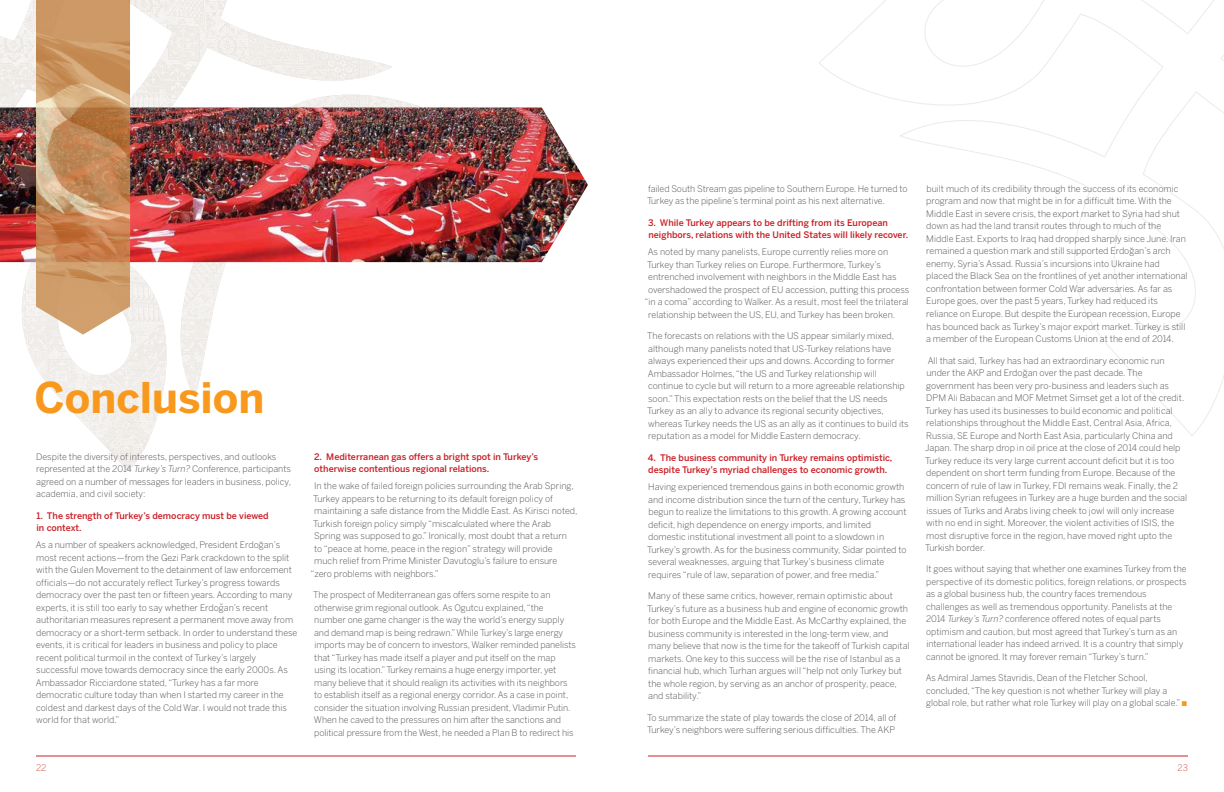
<style>
.page{position:relative;width:1224px;height:792px;background:#fff}
.page>*{position:absolute;margin:0;border:0;box-sizing:border-box;transform-origin:0 0}
.t1{font:700 42px "Benton Sans";color:#f8991d}
.t2{font:300 9px/12.5px "Benton Sans";color:#4d4d4f}
.t3{font:500 9px/12.5px "Benton Sans";color:#cb2027}
.t4{font:300 9px "Benton Sans";color:#d14a38}
.s1{font-style:italic}
.s2{color:#f8991d}
</style>
<div class="page">
<hr style="left:36px;top:756px;width:540px;height:1px;background:#cb2027">
<hr style="left:648px;top:756px;width:540px;height:1px;background:#cb2027">
<svg style="left:819px;top:0;width:405px;height:436px"></svg>
<img style="left:0;top:0;width:466px;height:471px">
<img style="left:0;top:107px;width:588px;height:155px">
<img style="left:36px;top:0;width:94px;height:335px">
<h1 class="t1" style="left:35px;top:372px;width:231px">Conclusion</h1>
<p class="t2" style="left:36px;top:450px;width:257px">Despite the diversity of interests, perspectives, and outlooks represented at the 2014 <span class="s1">Turkey’s Turn?</span> Conference, participants agreed on a number of messages for leaders in business, policy, academia, and civil society:</p>
<p class="t3" style="left:36px;top:509px;width:234px">1. The strength of Turkey’s democracy must be viewed in context.</p>
<p class="t2" style="left:36px;top:538px;width:263px">As a number of speakers acknowledged, President Erdog˘an’s most recent actions—from the Gezi Park crackdown to the split with the Gulen Movement to the detainment of law enforcement officials—do not accurately reflect Turkey’s progress towards democracy over the past ten or fifteen years. According to many experts, it is still too early to say whether Erdog˘an’s recent authoritarian measures represent a permanent move away from democracy or a short-term setback. In order to understand these events, it is critical for leaders in business and policy to place recent political turmoil in the context of Turkey’s largely successful move towards democracy since the early 2000s. As Ambassador Ricciardone stated, “Turkey has a far more democratic culture today than when I started my career in the coldest and darkest days of the Cold War. I would not trade this world for that world.”</p>
<p class="t3" style="left:314px;top:450px;width:226px">2. Mediterranean gas offers a bright spot in Turkey’s otherwise contentious regional relations.</p>
<p class="t2" style="left:314px;top:479px;width:261px">In the wake of failed foreign policies surrounding the Arab Spring,</p>
<p class="t2" style="left:313px;top:492px;width:242px">Turkey appears to be returning to its default foreign policy of</p>
<p class="t2" style="left:314px;top:504px;width:265px">maintaining a safe distance from the Middle East. As Kirisci noted,</p>
<p class="t2" style="left:313px;top:517px;width:240px">Turkish foreign policy simply “miscalculated where the Arab</p>
<p class="t2" style="left:314px;top:529px;width:255px">Spring was supposed to go.” Ironically, most doubt that a return</p>
<p class="t2" style="left:314px;top:542px;width:240px">to “peace at home, peace in the region” strategy will provide</p>
<p class="t2" style="left:314px;top:554px;width:245px">much relief from Prime Minister Davutoglu’s failure to ensure</p>
<p class="t2" style="left:311px;top:567px;width:130px">“zero problems with neighbors.”</p>
<p class="t2" style="left:313px;top:588px;width:264px">The prospect of Mediterranean gas offers some respite to an otherwise grim regional outlook. As Ogutcu explained, “the number one game changer is the way the world’s energy supply and demand map is being redrawn.” While Turkey’s large energy imports may be of concern to investors, Walker reminded panelists that “Turkey has made itself a player and put itself on the map using its location.” Turkey remains a huge energy importer, yet many believe that it should realign its activities with its neighbors to establish itself as a regional energy corridor. As a case in point, consider the situation involving Russian president, Vladimir Putin.<br>When he caved to the pressures on him after the sanctions and political pressure from the West, he needed a Plan B to redirect his</p>
<p class="t2" style="left:647px;top:182px;width:262px">failed South Stream gas pipeline to Southern Europe. He turned to<br>Turkey as the pipeline’s terminal point as his next alternative.</p>
<p class="t3" style="left:648px;top:216px;width:261px">3. While Turkey appears to be drifting from its European neighbors, relations with the United States will likely recover.</p>
<p class="t2" style="left:648px;top:246px;width:242px">As noted by many panelists, Europe currently relies more on</p>
<p class="t2" style="left:647px;top:258px;width:235px">Turkey than Turkey relies on Europe. Furthermore, Turkey’s</p>
<p class="t2" style="left:648px;top:271px;width:250px">entrenched involvement with neighbors in the Middle East has</p>
<p class="t2" style="left:648px;top:283px;width:263px">overshadowed the prospect of EU accession, putting this process</p>
<p class="t2" style="left:645px;top:296px;width:266px">“in a coma” according to Walker. As a result, most feel the trilateral</p>
<p class="t2" style="left:648px;top:308px;width:248px">relationship between the US, EU, and Turkey has been broken.</p>
<p class="t2" style="left:647px;top:330px;width:263px">The forecasts on relations with the US appear similarly mixed, although many panelists noted that US-Turkey relations have always experienced their ups and downs. According to former Ambassador Holmes, “the US and Turkey relationship will continue to cycle but will return to a more agreeable relationship soon.” This expectation rests on the belief that the US needs Turkey as an ally to advance its regional security objectives, whereas Turkey needs the US as an ally as it continues to build its reputation as a model for Middle Eastern democracy.</p>
<p class="t3" style="left:648px;top:451px;width:246px">4. The business community in Turkey remains optimistic, despite Turkey’s myriad challenges to economic growth.</p>
<p class="t2" style="left:647px;top:481px;width:261px">Having experienced tremendous gains in both economic growth and income distribution since the turn of the century, Turkey has begun to realize the limitations to this growth. A growing account deficit, high dependence on energy imports, and limited domestic institutional investment all point to a slowdown in Turkey’s growth. As for the business community, Sidar pointed to several weaknesses, arguing that Turkey’s business climate requires “rule of law, separation of power, and free media.”</p>
<p class="t2" style="left:647px;top:590px;width:264px">Many of these same critics, however, remain optimistic about Turkey’s future as a business hub and engine of economic growth for both Europe and the Middle East. As McCarthy explained, the business community is interested in the long-term view, and many believe that now is the time for the takeoff of Turkish capital markets. One key to this success will be the rise of Istanbul as a financial hub, which Turhan argues will “help not only Turkey but the whole region, by serving as an anchor of prosperity, peace, and stability.”</p>
<p class="t2" style="left:647px;top:711px;width:251px">To summarize the state of play towards the close of 2014, all of<br>Turkey’s neighbors were suffering serious difficulties. The AKP</p>
<p class="t2" style="left:926px;top:182px;width:263px">built much of its credibility through the success of its economic program and now that might be in for a difficult time. With the Middle East in severe crisis, the export market to Syria had shut down as had the land transit routes through to much of the Middle East. Exports to Iraq had dropped sharply since June. Iran remained a question mark and still supported Erdog˘an’s arch enemy, Syria’s Assad. Russia’s incursions into Ukraine had placed the Black Sea on the frontlines of yet another international confrontation between former Cold War adversaries. As far as Europe goes, over the past 5 years, Turkey had reduced its reliance on Europe. But despite the European recession, Europe has bounced back as Turkey’s major export market. Turkey is still a member of the European Customs Union at the end of 2014.</p>
<p class="t2" style="left:925px;top:354px;width:264px">All that said, Turkey has had an extraordinary economic run under the AKP and Erdog˘an over the past decade. The government has been very pro-business and leaders such as DPM Ali Babacan and MOF Metmet Simset get a lot of the credit.<br>Turkey has used its businesses to build economic and political relationships throughout the Middle East, Central Asia, Africa, Russia, SE Europe and North East Asia, particularly China and Japan. The sharp drop in oil price at the close of 2014 could help Turkey reduce its very large current account deficit but it is too dependent on short term funding from Europe. Because of the concern of rule of law in Turkey, FDI remains weak. Finally, the 2 million Syrian refugees in Turkey are a huge burden and the social issues of Turks and Arabs living cheek to jowl will only increase with no end in sight. Moreover, the violent activities of ISIS, the most disruptive force in the region, have moved right upto the Turkish border.</p>
<p class="t2" style="left:926px;top:563px;width:262px">It goes without saying that whether one examines Turkey from the perspective of its domestic politics, foreign relations, or prospects as a global business hub, the country faces tremendous challenges as well as tremendous opportunity. Panelists at the 2014 <span class="s1">Turkey’s Turn?</span> conference offered notes of equal parts optimism and caution, but most agreed that Turkey’s turn as an international leader has indeed arrived. It is a country that simply cannot be ignored. It may forever remain “Turkey’s turn.”</p>
<p class="t2" style="left:926px;top:672px;width:263px">As Admiral James Stavridis, Dean of the Fletcher School, concluded, “The key question is not whether Turkey will play a global role, but rather what role Turkey will play on a global scale.” <span class="s2">■</span></p>
<p class="t4" style="left:36px;top:762px;width:12px">22</p>
<p class="t4" style="left:1178px;top:762px;width:12px">23</p>
</div>
